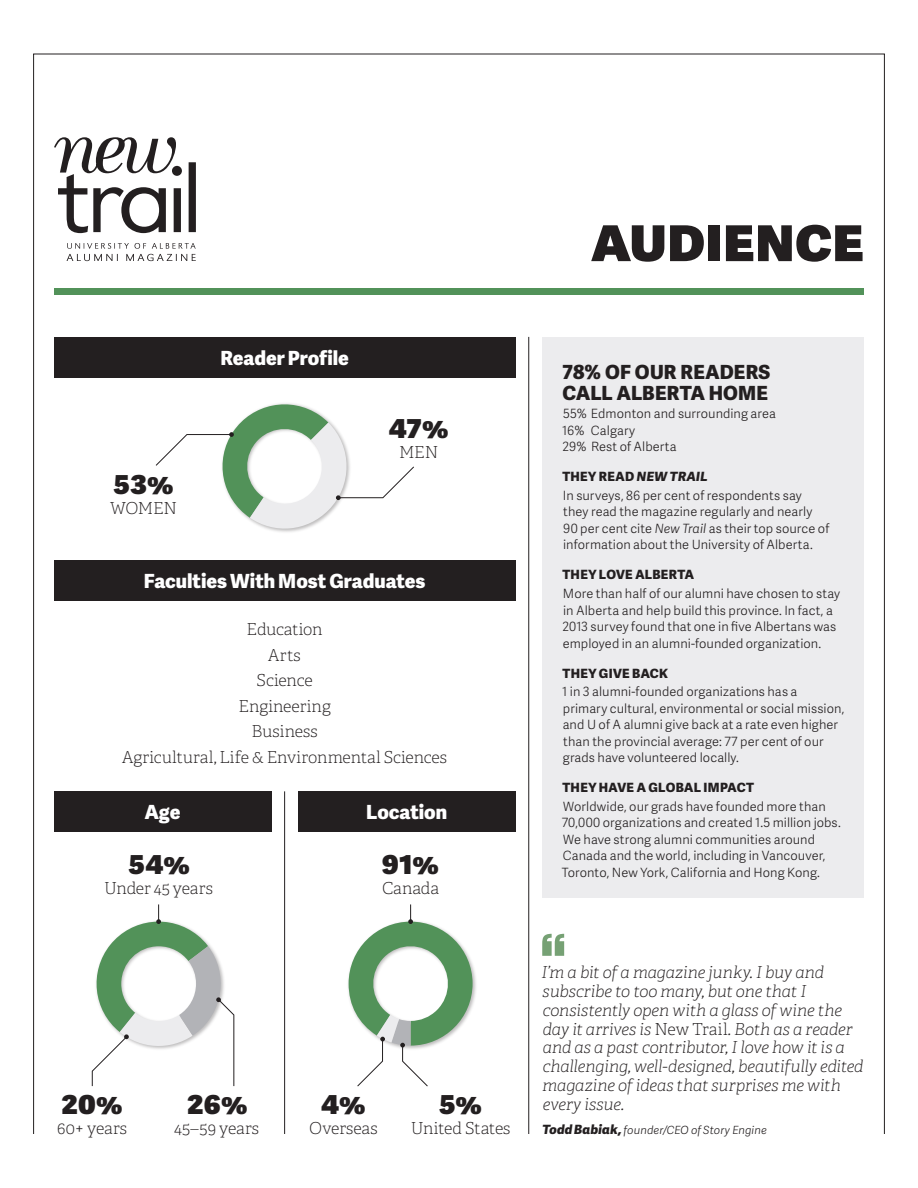
<style>
.page{position:relative;width:918px;height:1188px;background:#fff}
.page>*{position:absolute;margin:0;border:0;box-sizing:border-box;transform-origin:0 0}
.t1{font:97.8px "Action Cond Bold Grade 2";color:#76a174}
.t2{font:63.45px "Adelle Sans Eb";color:#231f20}
.thesis_-_H2{font:33.45px "Adelle Sans Eb";color:#231f20}
.media_kit_-_H2{font:19.5px "Adelle Sans Eb";color:#fff}
.media_kit_-_H3{font:19.5px/21px "Adelle Sans Eb";letter-spacing:.01em;color:#231f20}
.media_kit_-_large_qu{font:italic 100 16.5px/18.8px "Adelle";letter-spacing:-.01em;color:#231f20}
.media_kit_-_large_qu-2{font:100 16.5px "Adelle";letter-spacing:-.005em;color:#231f20}
.media_kit_-_large_qu-3{font:100 16.5px "Adelle";letter-spacing:-.025em;color:#231f20}
.media_kit-_body_-_no{font:12.75px/16.5px "Adelle Sans Lt";letter-spacing:.005em;color:#231f20}
.media_kit_-_H3-2{font:12.75px "Adelle Sans Eb";letter-spacing:.025em;color:#231f20}
.media_kit_-_large_qu-4{font:italic 11.25px "Adelle Sans Lt";letter-spacing:.01em;color:#231f20}
.s1{font-style:italic}
.s2{font-style:normal}
.s3{font-family:"Adelle Sans Eb";font-size:12.75px}
</style>
<div class="page">
<img style="left:348px;top:967px;width:128px;height:37px">
<div style="left:542px;top:337px;width:322px;height:560px;background:#ececee"></div>
<hr style="left:528px;top:337px;width:1px;height:797px;background:#231f20">
<hr style="left:284px;top:791px;width:1px;height:343px;background:#231f20">
<div style="left:54px;top:337px;width:461px;height:41px;background:#231f20"></div>
<div style="left:54px;top:560px;width:461px;height:41px;background:#231f20"></div>
<div style="left:54px;top:791px;width:217px;height:41px;background:#231f20"></div>
<div style="left:298px;top:791px;width:217px;height:41px;background:#231f20"></div>
<div style="left:54px;top:288px;width:810px;height:7px;background:#529259"></div>
<svg style="left:156px;top:403px;width:258px;height:129px"></svg>
<svg style="left:92px;top:904px;width:142px;height:182px"></svg>
<svg style="left:349px;top:904px;width:124px;height:183px"></svg>
<svg style="left:54px;top:137px;width:142px;height:96px"></svg>
<svg style="left:67px;top:243px;width:129px;height:18px"></svg>
<p class="t2" style="left:591px;top:192px;width:274px">audience</p>
<p class="thesis_-_H2" style="left:114px;top:457px;width:62px">53%</p>
<p class="media_kit_-_large_qu-2" style="left:110px;top:497px;width:68px">WOMEN</p>
<p class="media_kit_-_H2" style="left:220px;top:343px;width:130px">Reader Profile</p>
<p class="thesis_-_H2" style="left:389px;top:401px;width:62px">47%</p>
<p class="media_kit_-_large_qu-2" style="left:399px;top:441px;width:41px">MEN</p>
<p class="media_kit_-_H2" style="left:144px;top:567px;width:283px">Faculties With Most Graduates</p>
<p class="media_kit_-_large_qu-2" style="left:247px;top:618px;width:77px">Education</p>
<p class="media_kit_-_large_qu-2" style="left:268px;top:643px;width:34px">Arts</p>
<p class="media_kit_-_large_qu-2" style="left:257px;top:669px;width:58px">Science</p>
<p class="media_kit_-_large_qu-2" style="left:239px;top:694px;width:94px">Engineering</p>
<p class="media_kit_-_large_qu-2" style="left:252px;top:720px;width:68px">Business</p>
<p class="media_kit_-_large_qu-2" style="left:122px;top:745px;width:327px">Agricultural, Life &amp; Environmental Sciences</p>
<p class="media_kit_-_H2" style="left:145px;top:798px;width:37px">Age</p>
<p class="media_kit_-_H2" style="left:366px;top:798px;width:82px">Location</p>
<p class="thesis_-_H2" style="left:129px;top:838px;width:63px">54%</p>
<p class="media_kit_-_large_qu-2" style="left:104px;top:877px;width:110px">Under 45 years</p>
<p class="thesis_-_H2" style="left:382px;top:838px;width:59px">91%</p>
<p class="media_kit_-_large_qu-2" style="left:382px;top:877px;width:59px">Canada</p>
<p class="thesis_-_H2" style="left:62px;top:1077px;width:63px">20%</p>
<p class="media_kit_-_large_qu-2" style="left:57px;top:1117px;width:71px">60+ years</p>
<p class="thesis_-_H2" style="left:187px;top:1077px;width:62px">26%</p>
<p class="media_kit_-_large_qu-2" style="left:174px;top:1117px;width:87px">45–59 years</p>
<p class="thesis_-_H2" style="left:321px;top:1077px;width:47px">4%</p>
<p class="media_kit_-_large_qu-2" style="left:309px;top:1117px;width:70px">Overseas</p>
<p class="thesis_-_H2" style="left:439px;top:1077px;width:45px">5%</p>
<p class="media_kit_-_large_qu-3" style="left:411px;top:1117px;width:101px">United States</p>
<p class="media_kit_-_H3" style="left:562px;top:360px;width:209px">78% OF OUR READERS<br>CALL ALBERTA HOME</p>
<p class="media_kit-_body_-_no" style="left:563px;top:405px;width:214px">55% Edmonton and surrounding area</p>
<p class="media_kit-_body_-_no" style="left:562px;top:422px;width:74px">16% Calgary</p>
<p class="media_kit-_body_-_no" style="left:563px;top:438px;width:116px">29% Rest of Alberta</p>
<p class="media_kit_-_H3-2" style="left:562px;top:467px;width:147px">THEY READ <span class="s1">NEW TRAIL</span></p>
<p class="media_kit-_body_-_no" style="left:563px;top:487px;width:268px">In surveys, 86 per cent of respondents say they read the magazine regularly and nearly 90 per cent cite <span class="s1">New Trail</span> as their top source of information about the University of Alberta.</p>
<p class="media_kit_-_H3-2" style="left:563px;top:565px;width:133px">THEY LOVE ALBERTA</p>
<p class="media_kit-_body_-_no" style="left:563px;top:585px;width:279px">More than half of our alumni have chosen to stay in Alberta and help build this province. In fact, a 2013 survey found that one in five Albertans was employed in an alumni-founded organization.</p>
<p class="media_kit_-_H3-2" style="left:563px;top:664px;width:107px">THEY GIVE BACK</p>
<p class="media_kit-_body_-_no" style="left:562px;top:683px;width:284px">1 in 3 alumni-founded organizations has a primary cultural, environmental or social mission, and U of A alumni give back at a rate even higher than the provincial average: 77 per cent of our grads have volunteered locally.</p>
<p class="media_kit_-_H3-2" style="left:563px;top:778px;width:193px">THEY HAVE A GLOBAL IMPACT</p>
<p class="media_kit-_body_-_no" style="left:562px;top:798px;width:281px">Worldwide, our grads have founded more than 70,000 organizations and created 1.5 million jobs.<br>We have strong alumni communities around Canada and the world, including in Vancouver, Toronto, New York, California and Hong Kong.</p>
<h1 class="t1" style="left:540px;top:918px;width:28px">“</h1>
<p class="media_kit_-_large_qu" style="left:542px;top:963px;width:324px">I’m a bit of a magazine junky. I buy and subscribe to too many, but one that I consistently open with a glass of wine the day it arrives is <span class="s2">New Trail</span>. Both as a reader and as a past contributor, I love how it is a challenging, well-designed, beautifully edited magazine of ideas that surprises me with every issue.</p>
<p class="media_kit_-_large_qu-4" style="left:542px;top:1122px;width:226px"><span class="s3">Todd Babiak,</span> founder/CEO of Story Engine</p>
</div>
